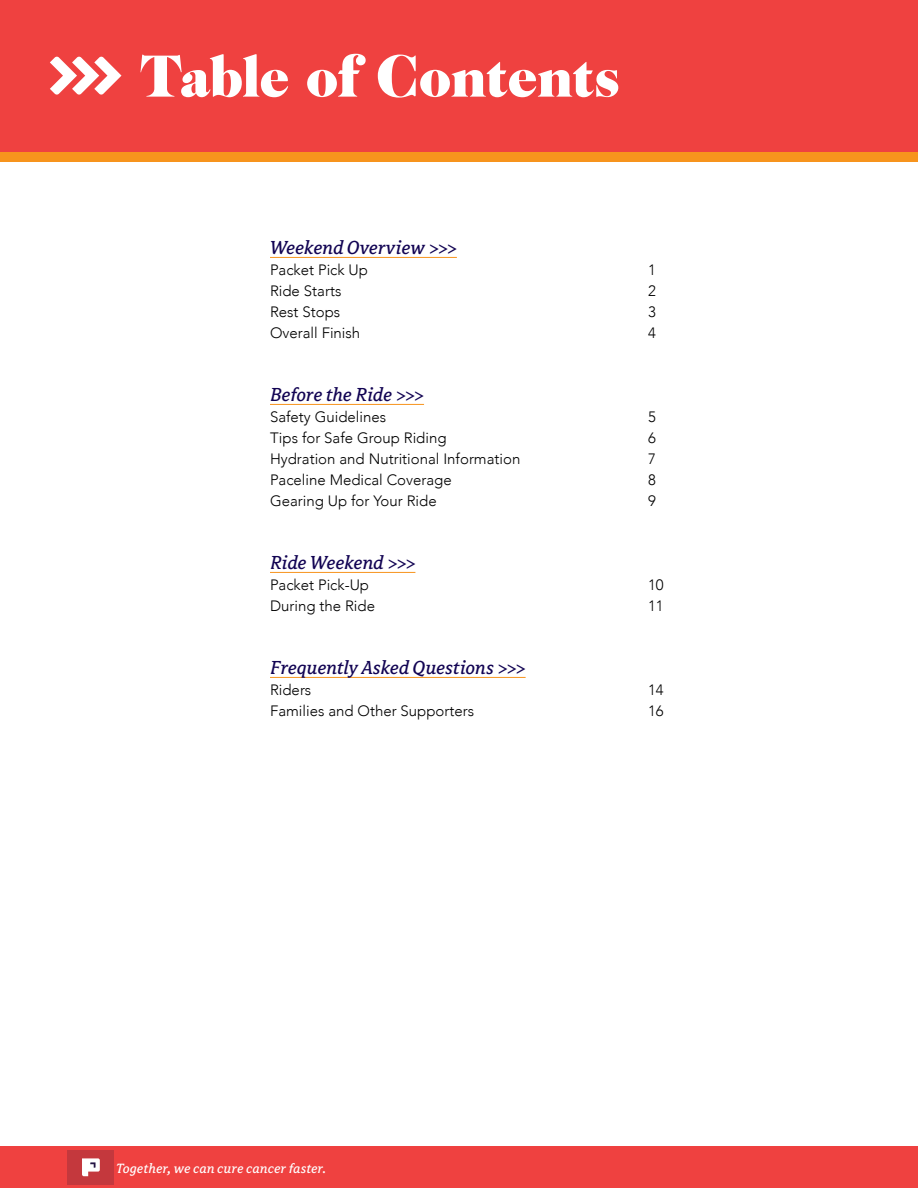
<style>
.page{position:relative;width:918px;height:1188px;background:#fff}
.page>*{position:absolute;margin:0;border:0;box-sizing:border-box;transform-origin:0 0}
.t1{font:54px "Cabernet JF Pro";letter-spacing:-.015em;color:#fff}
.t2{font:italic 21px "Avance Pro";letter-spacing:-.005em;color:#120453}
.t3{font:300 15px "Avenir";color:#000}
.t4{font:italic 15px "Avance Pro";letter-spacing:.01em;color:#fff}
</style>
<div class="page">
<div style="left:0;top:141px;width:918px;height:21px;background:#f7941d"></div>
<div style="left:0;top:0;width:918px;height:151px;background:#ef4140"></div>
<div style="left:0;top:1146px;width:918px;height:42px;background:#ef4140"></div>
<div style="left:68px;top:1150px;width:46px;height:35px;background:#c4383d"></div>
<svg style="left:82px;top:1158px;width:18px;height:18px"></svg>
<svg style="left:50px;top:57px;width:71px;height:38px"></svg>
<hr style="left:270px;top:257px;width:187px;height:1px;background:#f7941d">
<hr style="left:270px;top:404px;width:154px;height:1px;background:#f7941d">
<hr style="left:270px;top:572px;width:145px;height:1px;background:#f7941d">
<hr style="left:270px;top:677px;width:256px;height:1px;background:#f7941d">
<h1 class="t1" style="left:139px;top:46px;width:482px">Table of Contents</h1>
<h2 class="t2" style="left:270px;top:236px;width:188px">Weekend Overview &gt;&gt;&gt;</h2>
<p class="t3" style="left:270px;top:261px;width:100px">Packet Pick Up</p>
<p class="t3" style="left:648px;top:261px;width:9px">1</p>
<p class="t3" style="left:270px;top:282px;width:73px">Ride Starts</p>
<p class="t3" style="left:648px;top:282px;width:9px">2</p>
<p class="t3" style="left:270px;top:303px;width:72px">Rest Stops</p>
<p class="t3" style="left:648px;top:303px;width:9px">3</p>
<p class="t3" style="left:270px;top:324px;width:92px">Overall Finish</p>
<p class="t3" style="left:648px;top:324px;width:9px">4</p>
<h2 class="t2" style="left:270px;top:383px;width:156px">Before the Ride &gt;&gt;&gt;</h2>
<p class="t3" style="left:270px;top:408px;width:118px">Safety Guidelines</p>
<p class="t3" style="left:648px;top:408px;width:9px">5</p>
<p class="t3" style="left:270px;top:429px;width:178px">Tips for Safe Group Riding</p>
<p class="t3" style="left:648px;top:429px;width:9px">6</p>
<p class="t3" style="left:270px;top:450px;width:252px">Hydration and Nutritional Information</p>
<p class="t3" style="left:648px;top:450px;width:9px">7</p>
<p class="t3" style="left:270px;top:471px;width:183px">Paceline Medical Coverage</p>
<p class="t3" style="left:648px;top:471px;width:9px">8</p>
<p class="t3" style="left:270px;top:492px;width:168px">Gearing Up for Your Ride</p>
<p class="t3" style="left:648px;top:492px;width:9px">9</p>
<h2 class="t2" style="left:270px;top:551px;width:147px">Ride Weekend &gt;&gt;&gt;</h2>
<p class="t3" style="left:270px;top:576px;width:101px">Packet Pick-Up</p>
<p class="t3" style="left:648px;top:576px;width:17px">10</p>
<p class="t3" style="left:270px;top:597px;width:107px">During the Ride</p>
<p class="t3" style="left:648px;top:597px;width:17px">11</p>
<h2 class="t2" style="left:270px;top:656px;width:257px">Frequently Asked Questions &gt;&gt;&gt;</h2>
<p class="t3" style="left:270px;top:681px;width:43px">Riders</p>
<p class="t3" style="left:648px;top:681px;width:17px">14</p>
<p class="t3" style="left:270px;top:702px;width:206px">Families and Other Supporters</p>
<p class="t3" style="left:648px;top:702px;width:17px">16</p>
<p class="t4" style="left:116px;top:1160px;width:211px">Together, we can cure cancer faster.</p>
</div>
